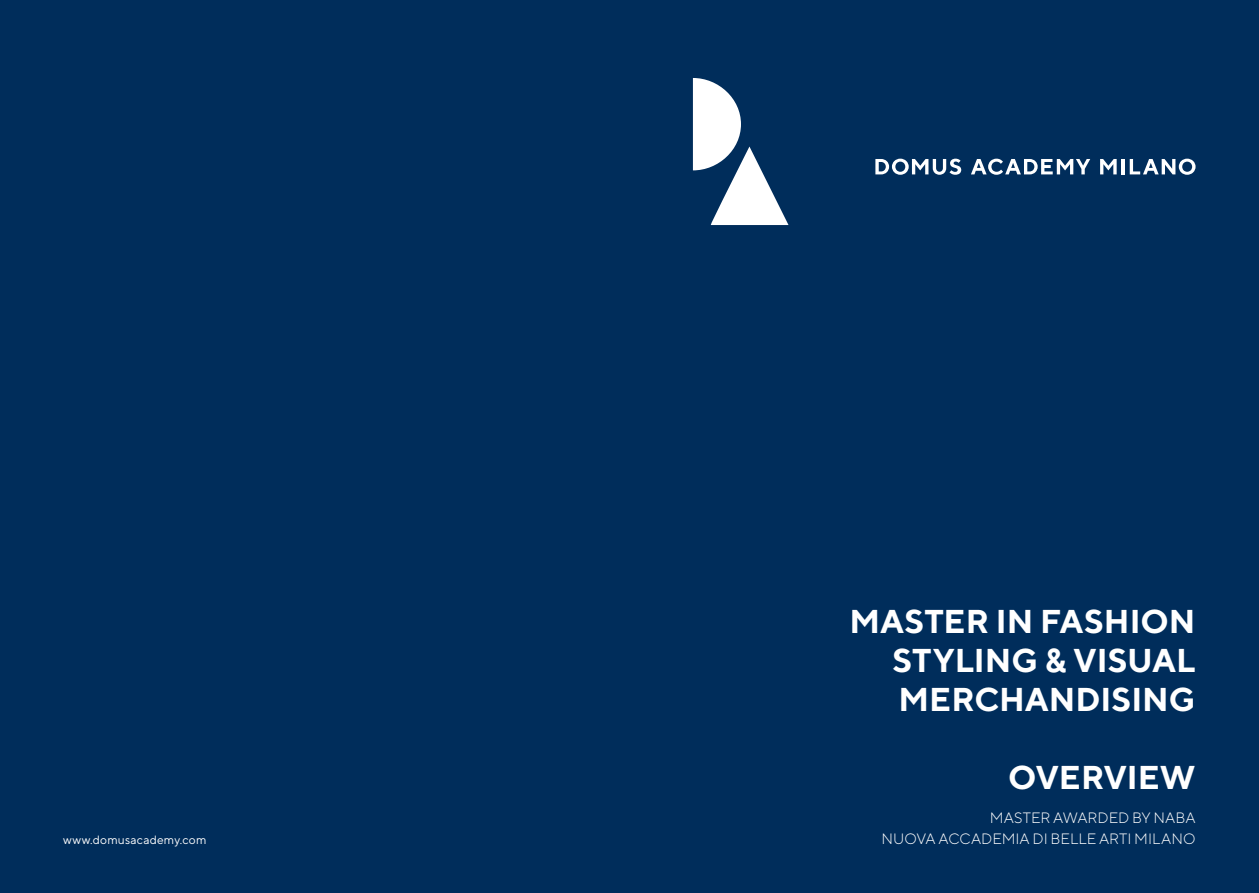
<style>
.page{position:relative;width:1259px;height:893px;background:#002d5b}
.page>*{position:absolute;margin:0;border:0;box-sizing:border-box;transform-origin:0 0}
.t1{font:700 33px/39px "TT Norms";color:#fff;text-align:justify}
.t2{font:300 15px/21px "TT Norms";color:#fff;text-align:right}
.t3{font:12px "TT Norms";letter-spacing:.015em;color:#fff}
</style>
<div class="page">
<svg style="left:875px;top:159px;width:86px;height:16px"></svg>
<svg style="left:971px;top:159px;width:119px;height:16px"></svg>
<svg style="left:1100px;top:159px;width:16px;height:15px"></svg>
<hr style="left:1121px;top:159px;width:3px;height:15px;background:#fff">
<svg style="left:1129px;top:159px;width:66px;height:16px"></svg>
<svg style="left:693px;top:78px;width:95px;height:147px"></svg>
<p class="t3" style="left:63px;top:832px;width:145px">www.domusacademy.com</p>
<p class="t1" style="left:892px;top:601px;width:304px;text-indent:-43px">MASTER IN FASHION STYLING &amp; VISUAL MERCHANDISING</p>
<p class="t1" style="left:1008px;top:757px;width:189px">OVERVIEW</p>
<p class="t2" style="left:881px;top:807px;width:316px">MASTER AWARDED BY NABA<br>NUOVA ACCADEMIA DI BELLE ARTI MILANO</p>
</div>
